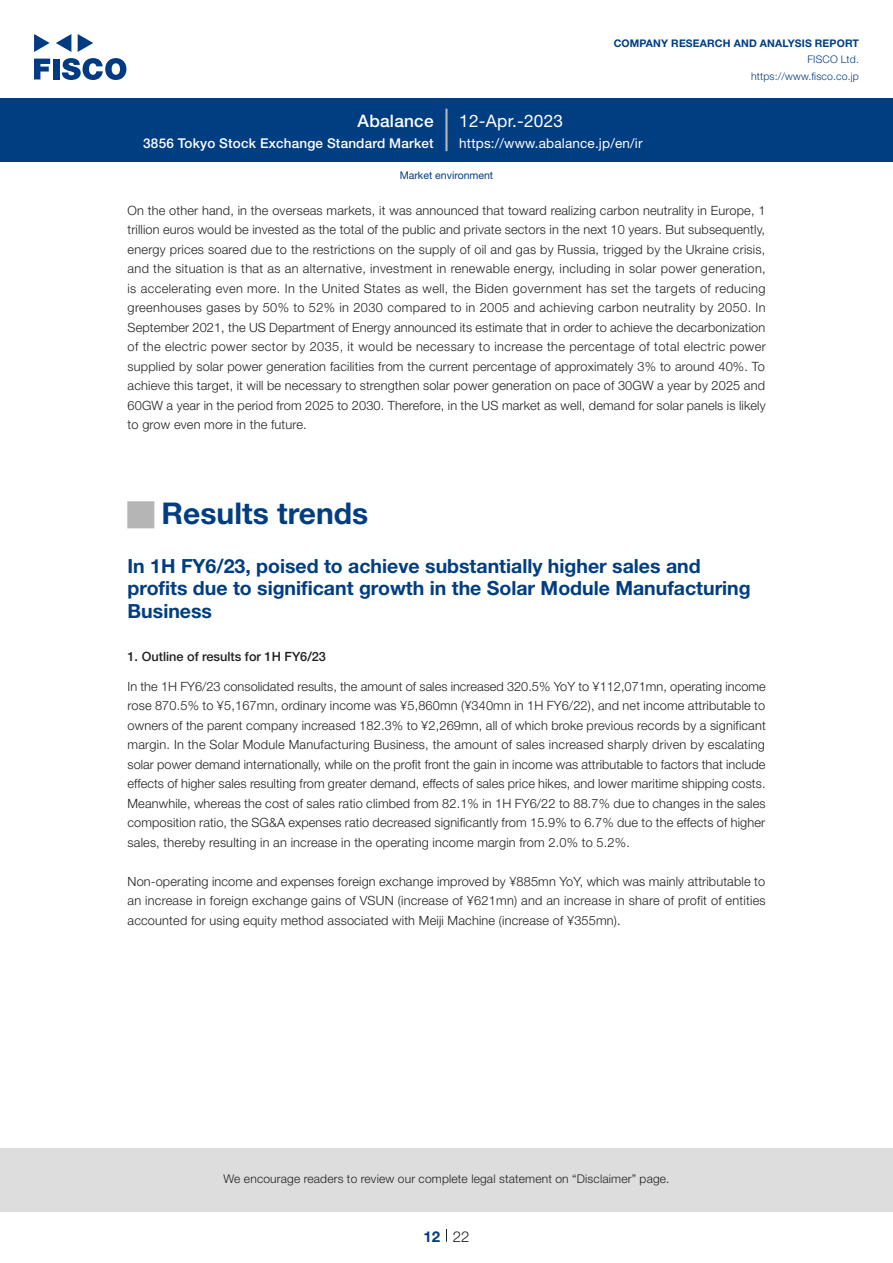
<style>
.page{position:relative;width:893px;height:1263px;background:#fff}
.page>*{position:absolute;margin:0;border:0;box-sizing:border-box;transform-origin:0 0}
.t1{font:700 30px "Helvetica Neue LT Std";color:#003d81}
.t2{font:27px "European Pi Std 1";color:#b5b5b6}
.t3{font:700 19.5px/22.5px "Helvetica Neue LT Std";color:#003d81}
.t4{font:17.25px "Helvetica Neue LT Std";letter-spacing:.015em;color:#fff}
.t5{font:500 17.25px "Helvetica Neue LT Std";letter-spacing:.015em;color:#fff}
.t6{font:300 15px "Helvetica Neue LT Std";color:#231f20}
.t7{font:700 15px "Helvetica Neue LT Std";color:#003d81}
.t8{font:500 13.5px "Helvetica Neue LT Std";letter-spacing:.015em;color:#fff}
.t9{font:13.5px "Helvetica Neue LT Std";letter-spacing:.015em;color:#fff}
.t10{font:300 12.75px/19.5px "Helvetica Neue LT Std";letter-spacing:.015em;color:#231f20;text-align:justify}
.t11{font:500 12.75px "Helvetica Neue LT Std";color:#231f20}
.t12{font:300 12px "Helvetica Neue LT Std";letter-spacing:.015em;color:#231f20}
.t13{font:700 10.5px "Helvetica Neue LT Std";letter-spacing:.015em;color:#003d81}
.t14{font:300 10.5px/16.5px "Helvetica Neue LT Std";letter-spacing:.015em;color:#003d81;text-align:right}
.t15{font:10.5px "Helvetica Neue LT Std";color:#003d81}
</style>
<div class="page">
<div style="left:0;top:1148px;width:893px;height:64px;background:#ddd"></div>
<svg style="left:34px;top:59px;width:16px;height:20px"></svg>
<div style="left:53px;top:59px;width:6px;height:20px;background:#003a83"></div>
<svg style="left:62px;top:58px;width:64px;height:22px"></svg>
<svg style="left:34px;top:34px;width:16px;height:18px"></svg>
<svg style="left:78px;top:34px;width:15px;height:18px"></svg>
<svg style="left:56px;top:34px;width:15px;height:18px"></svg>
<div style="left:0;top:98px;width:893px;height:64px;background:#003d81"></div>
<hr style="left:445px;top:109px;width:3px;height:42px;background:#b5b5b6">
<svg style="left:446px;top:1229px;width:1px;height:13px"></svg>
<h3 class="t5" style="left:358px;top:110px;width:78px">Abalance</h3>
<p class="t8" style="left:143px;top:135px;width:292px">3856 Tokyo Stock Exchange Standard Market</p>
<h3 class="t4" style="left:459px;top:110px;width:105px">12-Apr.-2023</h3>
<p class="t13" style="left:614px;top:37px;width:247px">COMPANY RESEARCH AND ANALYSIS REPORT</p>
<p class="t14" style="left:751px;top:51px;width:109px">FISCO Ltd. https://www.fisco.co j p.</p>
<p class="t9" style="left:459px;top:135px;width:185px">https://www.abalance j p. /en i r/</p>
<p class="t15" style="left:400px;top:169px;width:95px">Market environment</p>
<p class="t10" style="left:128px;top:200px;width:640px">On the other hand in, the overseas markets it, was announced that toward realizing carbon neutrality in Europe 1, trillion euros would be invested as the total of the public and private sectors in the next 10 years. But subsequently, energy prices soared due to the restrictions on the supply of oil and gas by Russia, trigged by the Ukraine crisis, and the situation is that as an alternative, investment in renewable energy, including in solar power generation, is accelerating even more In. the United States as well, the Biden government has set the targets of reducing greenhouses gases by 50% to 52% in 2030 compared to in 2005 and achieving carbon neutrality by 2050. In September 2021, the US Department of Energy announced its estimate that in order to achieve the decarbonization of the electric power sector by 2035, it would be necessary to increase the percentage of total electric power supplied by solar power generation facilities from the current percentage of approximately 3% to around 40%. To achieve this target it, will be necessary to strengthen solar power generation on pace of 30GW a year by 2025 and 60GW a year in the period from 2025 to 2030. Therefore in, the US market as well, demand for solar panels is likely to grow even more in the future.</p>
<h2 class="t2" style="left:128px;top:500px;width:28px">■</h2>
<h3 class="t3" style="left:128px;top:554px;width:625px">In H1 FY6/23, poised to achieve substantially higher sales and profits due to significant growth in the Solar Module Manufacturing<br>Business</h3>
<p class="t11" style="left:128px;top:648px;width:200px">1. Outline of results for H1 FY6/23</p>
<p class="t10" style="left:128px;top:676px;width:640px">In the H1 FY6/23 consolidated results, the amount of sales increased 320.5% YoY to ¥112,071mn, operating income rose 870.5% to ¥5,167mn, ordinary income was ¥5,860mn (¥340mn in H1 FY6/22 ,) and net income attributable to owners of the parent company increased 182.3% to ¥2,269mn, all of which broke previous records by a significant margin In. the Solar Module Manufacturing Business, the amount of sales increased sharply driven by escalating solar power demand internationally, while on the profit front the gain in income was attributable to factors that include effects of higher sales resulting from greater demand, effects of sales price hikes, and lower maritime shipping costs.<br>Meanwhile, whereas the cost of sales ratio climbed from 82.1% in H1 FY6/22 to 88.7% due to changes in the sales composition ratio, the SG&amp;A expenses ratio decreased significantly from 15.9% to 6.7% due to the effects of higher sales, thereby resulting in an increase in the operating income margin from 2.0% to 5.2%.</p>
<p class="t10" style="left:128px;top:871px;width:640px">Non-operating income and expenses foreign exchange improved by ¥885mn YoY, which was mainly attributable to an increase in foreign exchange gains of VSUN (increase of ¥621mn) and an increase in share of profit of entities accounted for using equity method associated with Meiji Machine (increase of ¥355mn .(</p>
<h1 class="t1" style="left:162px;top:494px;width:208px">Results trends</h1>
<p class="t12" style="left:223px;top:1171px;width:448px">We encourage readers to review our complete legal statement on “Disclaimer” page.</p>
<p class="t7" style="left:423px;top:1227px;width:18px">12</p>
<p class="t6" style="left:453px;top:1227px;width:18px">22</p>
</div>
